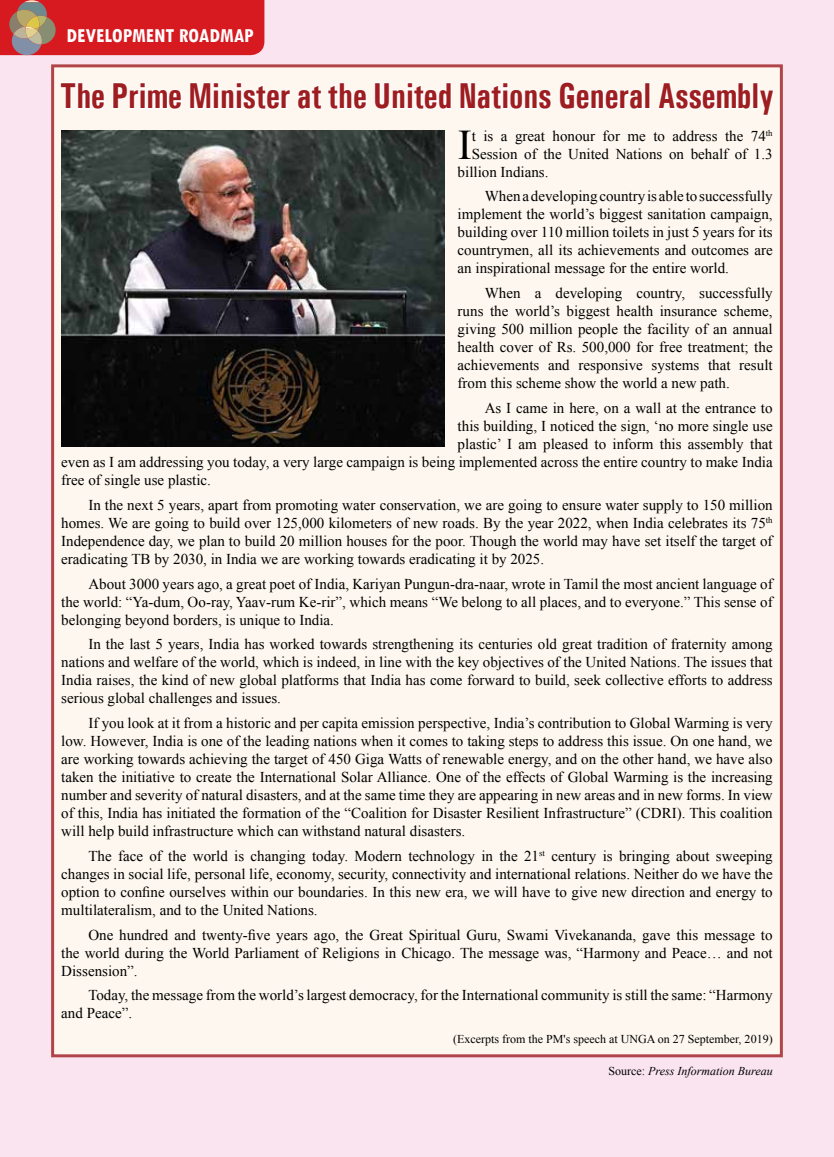
<style>
.page{position:relative;width:834px;height:1157px;background:#fff}
.page>*{position:absolute;margin:0;border:0;box-sizing:border-box;transform-origin:0 0}
.t1{font:42.15px "Times New Roman";color:#000}
.t2{font:700 condensed 36px "Univers";color:#9e1d20;scale:.9 1}
.t3{font:700 condensed 21px "Tw Cen";color:#fff}
.t4{font:15px/18px "Times New Roman";color:#000;text-align:justify}
.t5{font:12px "Times New Roman";color:#000}
.t6{font:italic 12px "Times New Roman";color:#000}
.s1{font-style:normal}
</style>
<div class="page">
<div style="left:0;top:0;width:833px;height:1156px;background:#f8deeb"></div>
<div style="left:51px;top:64px;width:731px;height:993px;background:#fffcef;border:3px solid #9e1d20"></div>
<img style="left:61px;top:130px;width:383px;height:316px">
<svg style="left:0;top:0;width:775px;height:129px"></svg>
<h3 class="t3" style="left:66px;top:23px;width:189px">DEVELOPMENT ROADMAP</h3>
<h2 class="t2" style="left:60px;top:74px;width:794px">The Prime Minister at the United Nations General Assembly</h2>
<h1 class="t1" style="left:457px;top:115px;width:16px">I</h1>
<p class="t4" style="left:471px;top:126px;width:302px">t is a great honour for me to address the 74<sup>th</sup></p>
<p class="t4" style="left:471px;top:144px;width:302px">Session of the United Nations on behalf of 1.3</p>
<p class="t4" style="left:457px;top:162px;width:92px">billion Indians.</p>
<p class="t4" style="left:457px;top:187px;width:316px;text-indent:27px">When a developing country is able to successfully implement the world’s biggest sanitation campaign, building over 110 million toilets in just 5 years for its countrymen, all its achievements and outcomes are an inspirational message for the entire world.</p>
<p class="t4" style="left:457px;top:284px;width:316px;text-indent:27px">When a developing country, successfully runs the world’s biggest health insurance scheme, giving 500 million people the facility of an annual health cover of Rs. 500,000 for free treatment; the achievements and responsive systems that result from this scheme show the world a new path.</p>
<p class="t4" style="left:484px;top:398px;width:289px">As I came in here, on a wall at the entrance to</p>
<p class="t4" style="left:457px;top:416px;width:316px">this building, I noticed the sign, ‘no more single use</p>
<p class="t4" style="left:457px;top:434px;width:316px">plastic’ I am pleased to inform this assembly that</p>
<p class="t4" style="left:61px;top:452px;width:712px">even as I am addressing you today, a very large campaign is being implemented across the entire country to make India</p>
<p class="t4" style="left:61px;top:470px;width:151px">free of single use plastic.</p>
<p class="t4" style="left:61px;top:495px;width:712px;text-indent:27px">In the next 5 years, apart from promoting water conservation, we are going to ensure water supply to 150 million homes. We are going to build over 125,000 kilometers of new roads. By the year 2022, when India celebrates its 75<sup>th </sup>Independence day, we plan to build 20 million houses for the poor. Though the world may have set itself the target of eradicating TB by 2030, in India we are working towards eradicating it by 2025.</p>
<p class="t4" style="left:61px;top:574px;width:712px;text-indent:27px">About 3000 years ago, a great poet of India, Kariyan Pungun-dra-naar, wrote in Tamil the most ancient language of the world: “Ya-dum, Oo-ray, Yaav-rum Ke-rir”, which means “We belong to all places, and to everyone.” This sense of belonging beyond borders, is unique to India.</p>
<p class="t4" style="left:61px;top:635px;width:712px;text-indent:27px">In the last 5 years, India has worked towards strengthening its centuries old great tradition of fraternity among nations and welfare of the world, which is indeed, in line with the key objectives of the United Nations. The issues that India raises, the kind of new global platforms that India has come forward to build, seek collective efforts to address serious global challenges and issues.</p>
<p class="t4" style="left:61px;top:713px;width:712px;text-indent:27px">If you look at it from a historic and per capita emission perspective, India’s contribution to Global Warming is very low. However, India is one of the leading nations when it comes to taking steps to address this issue. On one hand, we are working towards achieving the target of 450 Giga Watts of renewable energy, and on the other hand, we have also taken the initiative to create the International Solar Alliance. One of the effects of Global Warming is the increasing number and severity of natural disasters, and at the same time they are appearing in new areas and in new forms. In view of this, India has initiated the formation of the “Coalition for Disaster Resilient Infrastructure” (CDRI). This coalition will help build infrastructure which can withstand natural disasters.</p>
<p class="t4" style="left:61px;top:846px;width:712px;text-indent:27px">The face of the world is changing today. Modern technology in the 21<sup>st</sup> century is bringing about sweeping changes in social life, personal life, economy, security, connectivity and international relations. Neither do we have the option to confine ourselves within our boundaries. In this new era, we will have to give new direction and energy to multilateralism, and to the United Nations.</p>
<p class="t4" style="left:61px;top:925px;width:712px;text-indent:27px">One hundred and twenty-five years ago, the Great Spiritual Guru, Swami Vivekananda, gave this message to the world during the World Parliament of Religions in Chicago. The message was, “Harmony and Peace… and not Dissension”.</p>
<p class="t4" style="left:61px;top:986px;width:712px;text-indent:27px">Today, the message from the world’s largest democracy, for the International community is still the same: “Harmony and Peace”.</p>
<p class="t5" style="left:453px;top:1030px;width:321px">(Excerpts from the PM's speech at UNGA on 27 September, 2019)</p>
<p class="t6" style="left:608px;top:1062px;width:166px"><span class="s1">Source:</span> Press Information Bureau</p>
</div>
